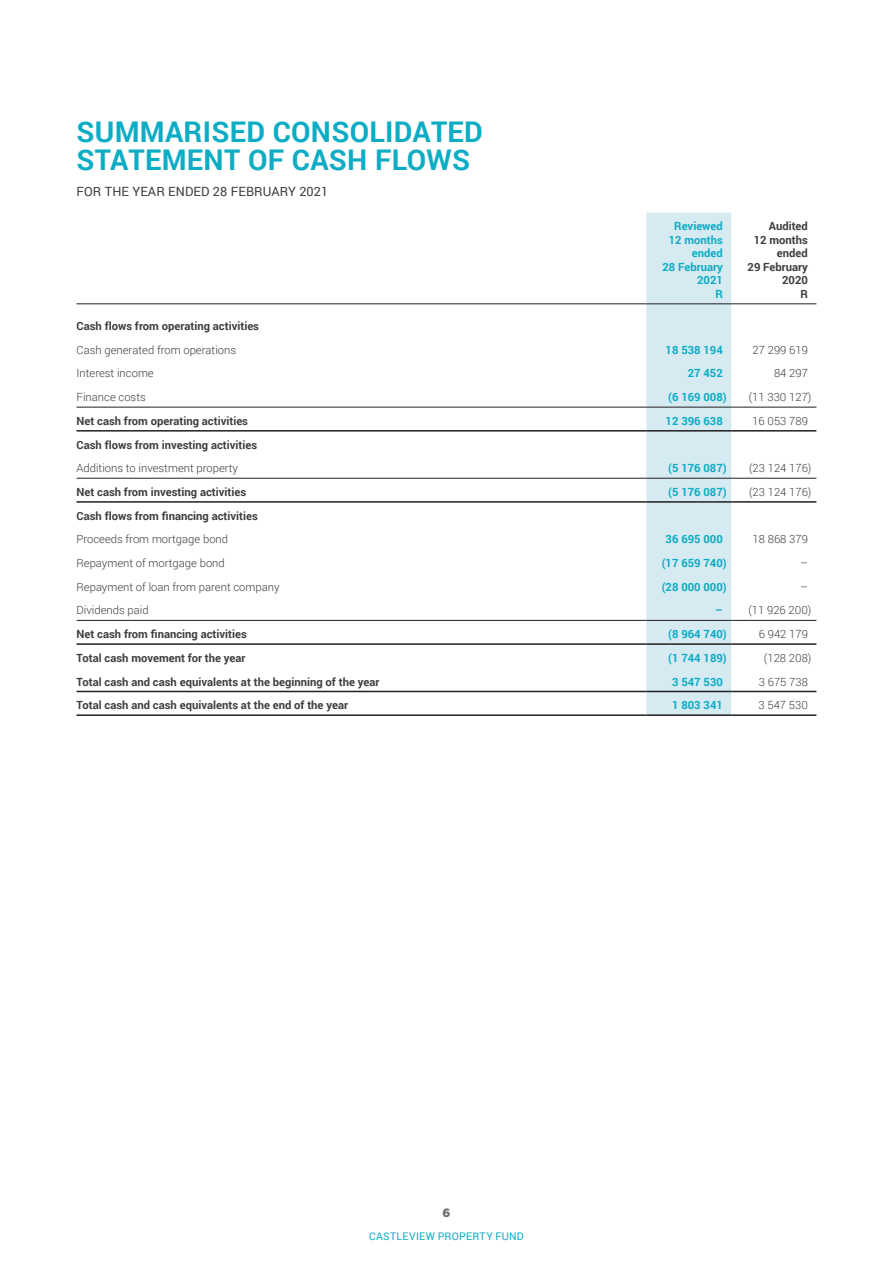
<style>
.page{position:relative;width:893px;height:1263px;background:#fff}
.page>*{position:absolute;margin:0;border:0;box-sizing:border-box;transform-origin:0 0}
.t1{font:700 28.5px/28.5px "Roboto";letter-spacing:.01em;color:#0dacc5}
.t2{font:12.75px "Roboto";letter-spacing:.01em;color:#3e3e3f}
.t3{font:900 12px "Gotham";color:#6c6d70}
.t4{font:700 11.25px/13.5px "Roboto";color:#3e3e3f;text-align:right}
.t5{font:300 11.25px "Roboto";color:#3e3e3f}
.t6{font:700 11.25px/13.5px "Roboto";color:#0dacc5;text-align:right}
.t7{font:10.5px "Roboto";letter-spacing:.025em;color:#0dacc5}
.s1{font-weight:700;color:#0dacc5}
</style>
<div class="page">
<svg style="left:646px;top:213px;width:85px;height:501px"></svg>
<hr style="left:77px;top:304px;width:569px;height:1px;background:#231f20">
<hr style="left:646px;top:304px;width:85px;height:1px;background:#231f20">
<hr style="left:731px;top:304px;width:85px;height:1px;background:#231f20">
<hr style="left:77px;top:407px;width:569px;height:1px;background:#231f20">
<hr style="left:646px;top:407px;width:85px;height:1px;background:#231f20">
<hr style="left:731px;top:407px;width:85px;height:1px;background:#231f20">
<hr style="left:77px;top:430px;width:569px;height:2px;background:#231f20">
<hr style="left:646px;top:430px;width:85px;height:2px;background:#231f20">
<hr style="left:731px;top:430px;width:85px;height:2px;background:#231f20">
<hr style="left:77px;top:478px;width:569px;height:1px;background:#231f20">
<hr style="left:646px;top:478px;width:85px;height:1px;background:#231f20">
<hr style="left:731px;top:478px;width:85px;height:1px;background:#231f20">
<hr style="left:77px;top:501px;width:569px;height:2px;background:#231f20">
<hr style="left:646px;top:501px;width:85px;height:2px;background:#231f20">
<hr style="left:731px;top:501px;width:85px;height:2px;background:#231f20">
<hr style="left:77px;top:620px;width:569px;height:1px;background:#231f20">
<hr style="left:646px;top:620px;width:85px;height:1px;background:#231f20">
<hr style="left:731px;top:620px;width:85px;height:1px;background:#231f20">
<hr style="left:77px;top:643px;width:569px;height:2px;background:#231f20">
<hr style="left:646px;top:643px;width:85px;height:2px;background:#231f20">
<hr style="left:731px;top:643px;width:85px;height:2px;background:#231f20">
<hr style="left:77px;top:691px;width:569px;height:1px;background:#231f20">
<hr style="left:646px;top:691px;width:85px;height:1px;background:#231f20">
<hr style="left:731px;top:691px;width:85px;height:1px;background:#231f20">
<hr style="left:77px;top:714px;width:569px;height:2px;background:#231f20">
<hr style="left:646px;top:714px;width:85px;height:2px;background:#231f20">
<hr style="left:731px;top:714px;width:85px;height:2px;background:#231f20">
<h1 class="t1" style="left:77px;top:116px;width:408px">SUMMARISED CONSOLIDATED<br>STATEMENT OF CASH FLOWS</h1>
<p class="t2" style="left:77px;top:183px;width:253px">FOR THE YEAR ENDED 28 FEBRUARY 2021</p>
<p class="t6" style="left:662px;top:219px;width:62px">Reviewed<br>12 months ended<br>28 February<br>2021<br>R</p>
<p class="t4" style="left:747px;top:219px;width:62px">Audited<br>12 months ended<br>29 February<br>2020<br>R</p>
<p class="t4" style="left:77px;top:319px;width:184px">Cash flows from operating activities</p>
<p class="t5" style="left:77px;top:342px;width:161px">Cash generated from operations</p>
<p class="t6" style="left:666px;top:343px;width:59px">18 538 194</p>
<p class="t5" style="left:753px;top:342px;width:57px">27 299 619</p>
<p class="t5" style="left:77px;top:366px;width:79px">Interest income</p>
<p class="t6" style="left:688px;top:366px;width:37px">27 452</p>
<p class="t5" style="left:774px;top:366px;width:35px">84 297</p>
<p class="t5" style="left:77px;top:389px;width:71px">Finance costs</p>
<p class="t6" style="left:668px;top:390px;width:60px">(6 169 008)</p>
<p class="t5" style="left:749px;top:389px;width:64px">(11 330 127)</p>
<p class="t4" style="left:77px;top:414px;width:173px">Net cash from operating activities</p>
<p class="t6" style="left:666px;top:414px;width:59px">12 396 638</p>
<p class="t5" style="left:752px;top:413px;width:57px">16 053 789</p>
<p class="t4" style="left:77px;top:437px;width:182px">Cash flows from investing activities</p>
<p class="t5" style="left:77px;top:460px;width:163px">Additions to investment property</p>
<p class="t6" style="left:668px;top:461px;width:60px">(5 176 087)</p>
<p class="t5" style="left:749px;top:460px;width:64px">(23 124 176)</p>
<p class="t4" style="left:77px;top:485px;width:171px">Net cash from investing activities</p>
<p class="t6" style="left:668px;top:485px;width:60px">(5 176 087)</p>
<p class="t5" style="left:749px;top:484px;width:64px">(23 124 176)</p>
<p class="t4" style="left:77px;top:508px;width:183px">Cash flows from financing activities</p>
<p class="t5" style="left:77px;top:531px;width:153px">Proceeds from mortgage bond</p>
<p class="t6" style="left:666px;top:532px;width:59px">36 695 000</p>
<p class="t5" style="left:753px;top:531px;width:57px">18 868 379</p>
<p class="t5" style="left:77px;top:555px;width:150px">Repayment of mortgage bond</p>
<p class="t6" style="left:662px;top:556px;width:67px">(17 659 740)</p>
<p class="t5" style="left:800px;top:555px;width:9px">–</p>
<p class="t5" style="left:77px;top:579px;width:205px">Repayment of loan from parent company</p>
<p class="t6" style="left:662px;top:579px;width:67px">(28 000 000)</p>
<p class="t5" style="left:800px;top:579px;width:9px">–</p>
<p class="t5" style="left:77px;top:603px;width:74px">Dividends paid</p>
<p class="t5" style="left:715px;top:603px;width:98px"><span class="s1">–</span> (11 926 200)</p>
<p class="t4" style="left:77px;top:627px;width:172px">Net cash from financing activities</p>
<p class="t6" style="left:668px;top:627px;width:60px">(8 964 740)</p>
<p class="t5" style="left:759px;top:626px;width:51px">6 942 179</p>
<p class="t4" style="left:77px;top:651px;width:170px">Total cash movement for the year</p>
<p class="t6" style="left:668px;top:651px;width:60px">(1 744 189)</p>
<p class="t5" style="left:764px;top:650px;width:49px">(128 208)</p>
<p class="t4" style="left:77px;top:674px;width:304px">Total cash and cash equivalents at the beginning of the year</p>
<p class="t6" style="left:672px;top:674px;width:52px">3 547 530</p>
<p class="t5" style="left:759px;top:674px;width:51px">3 675 738</p>
<p class="t4" style="left:77px;top:698px;width:273px">Total cash and cash equivalents at the end of the year</p>
<p class="t6" style="left:672px;top:698px;width:52px">1 803 341</p>
<p class="t5" style="left:758px;top:697px;width:51px">3 547 530</p>
<p class="t3" style="left:442px;top:1205px;width:9px">6</p>
<p class="t7" style="left:369px;top:1229px;width:156px">CASTLEVIEW PROPERTY FUND</p>
</div>
